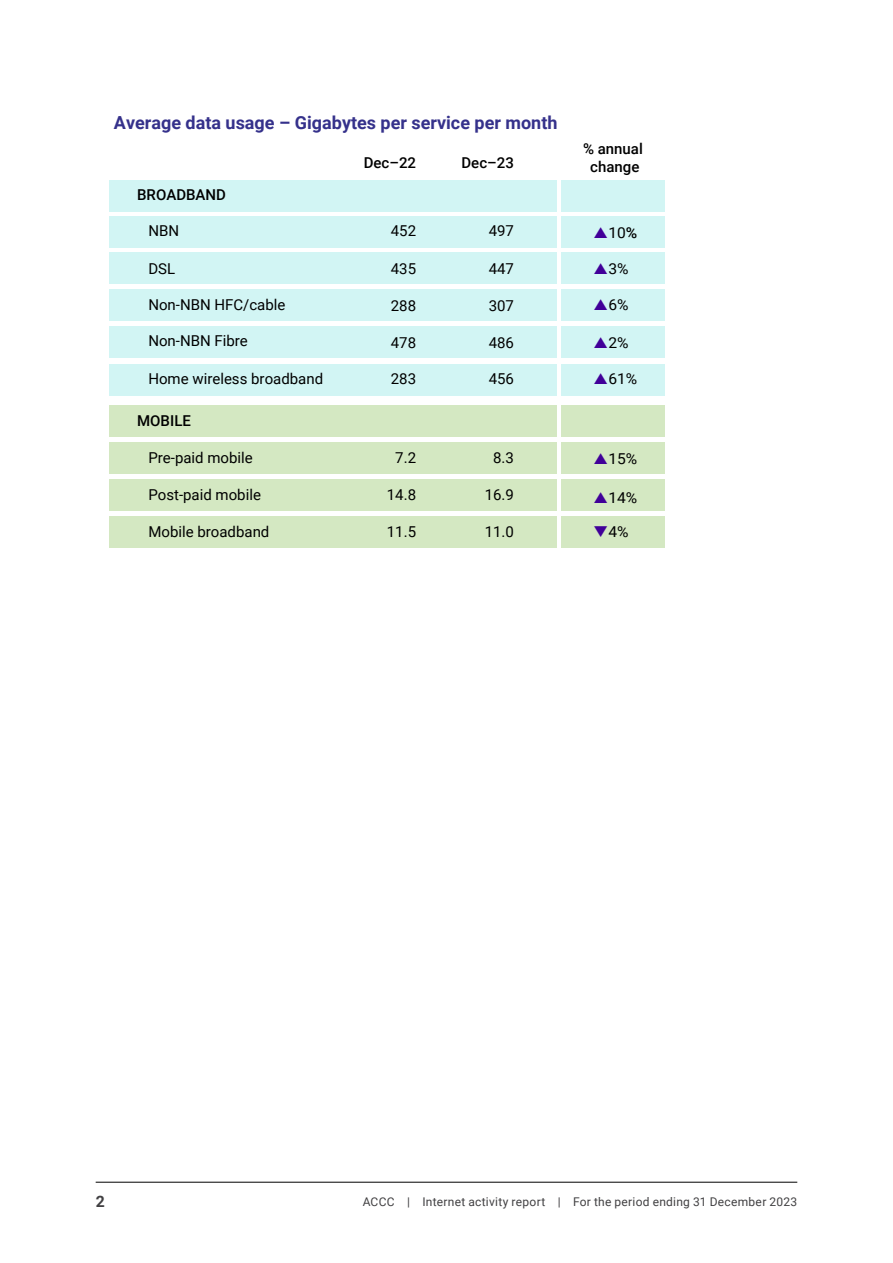
<style>
.page{position:relative;width:893px;height:1263px;background:#fff}
.page>*{position:absolute;margin:0;border:0;box-sizing:border-box;transform-origin:0 0}
.t1{font:700 18px "Roboto";color:#35318b}
.t2{font:700 15.75px "Roboto";color:#414042}
.t3{font:15px "Roboto";color:#000}
.t4{font:500 15px/18px "Roboto";color:#000;text-align:center}
.t5{font:15px "Roboto";color:#000;scale:1.04 1}
.t6{font:12px "Roboto";letter-spacing:.025em;color:#414042}
.s1{font-weight:500}
.s2{color:#410099}
</style>
<div class="page">
<hr style="left:96px;top:1182px;width:701px;height:1px;background:#000">
<div style="left:561px;top:516px;width:103px;height:32px;background:#d4e8c2"></div>
<div style="left:561px;top:479px;width:103px;height:32px;background:#d4e8c2"></div>
<div style="left:561px;top:443px;width:103px;height:31px;background:#d4e8c2"></div>
<div style="left:561px;top:364px;width:103px;height:32px;background:#d2f5f4"></div>
<div style="left:561px;top:326px;width:103px;height:32px;background:#d2f5f4"></div>
<div style="left:561px;top:289px;width:103px;height:32px;background:#d2f5f4"></div>
<div style="left:561px;top:252px;width:103px;height:32px;background:#d2f5f4"></div>
<div style="left:561px;top:216px;width:103px;height:32px;background:#d2f5f4"></div>
<div style="left:109px;top:516px;width:447px;height:32px;background:#d4e8c2"></div>
<div style="left:109px;top:479px;width:447px;height:32px;background:#d4e8c2"></div>
<div style="left:109px;top:443px;width:447px;height:31px;background:#d4e8c2"></div>
<div style="left:109px;top:364px;width:447px;height:32px;background:#d2f5f4"></div>
<div style="left:109px;top:326px;width:447px;height:32px;background:#d2f5f4"></div>
<div style="left:109px;top:289px;width:447px;height:32px;background:#d2f5f4"></div>
<div style="left:109px;top:252px;width:447px;height:32px;background:#d2f5f4"></div>
<div style="left:109px;top:216px;width:447px;height:32px;background:#d2f5f4"></div>
<div style="left:561px;top:180px;width:103px;height:32px;background:#d2f5f4"></div>
<div style="left:109px;top:180px;width:447px;height:32px;background:#d2f5f4"></div>
<div style="left:561px;top:405px;width:103px;height:32px;background:#d4e8c2"></div>
<div style="left:109px;top:405px;width:447px;height:32px;background:#d4e8c2"></div>
<p class="t1" style="left:114px;top:110px;width:445px">Average data usage – Gigabytes per service per month</p>
<p class="t4" style="left:137px;top:185px;width:90px">BROADBAND</p>
<p class="t3" style="left:148px;top:221px;width:32px">NBN</p>
<p class="t3" style="left:148px;top:258px;width:28px">DSL</p>
<p class="t3" style="left:148px;top:294px;width:139px">Non-NBN HFC/cable</p>
<p class="t3" style="left:148px;top:330px;width:101px">Non-NBN Fibre</p>
<p class="t3" style="left:148px;top:368px;width:176px">Home wireless broadband</p>
<p class="t4" style="left:137px;top:411px;width:55px">MOBILE</p>
<p class="t3" style="left:148px;top:447px;width:106px">Pre-paid mobile</p>
<p class="t3" style="left:148px;top:484px;width:114px">Post-paid mobile</p>
<p class="t3" style="left:148px;top:521px;width:122px">Mobile broadband</p>
<p class="t4" style="left:364px;top:153px;width:54px">Dec–22</p>
<p class="t4" style="left:461px;top:153px;width:54px">Dec–23</p>
<p class="t3" style="left:391px;top:221px;width:27px">452</p>
<p class="t3" style="left:489px;top:221px;width:27px">497</p>
<p class="t3" style="left:391px;top:258px;width:27px">435</p>
<p class="t3" style="left:489px;top:258px;width:27px">447</p>
<p class="t3" style="left:391px;top:295px;width:27px">288</p>
<p class="t3" style="left:489px;top:295px;width:27px">307</p>
<p class="t3" style="left:391px;top:332px;width:27px">478</p>
<p class="t3" style="left:489px;top:332px;width:27px">486</p>
<p class="t3" style="left:391px;top:368px;width:27px">283</p>
<p class="t3" style="left:489px;top:368px;width:27px">456</p>
<p class="t3" style="left:395px;top:447px;width:22px">7.2</p>
<p class="t3" style="left:493px;top:447px;width:22px">8.3</p>
<p class="t3" style="left:387px;top:484px;width:31px">14.8</p>
<p class="t3" style="left:485px;top:484px;width:31px">16.9</p>
<p class="t3" style="left:387px;top:521px;width:31px">11.5</p>
<p class="t3" style="left:485px;top:521px;width:31px">11.0</p>
<p class="t4" style="left:583px;top:140px;width:61px">% annual change</p>
<p class="t5" style="left:608px;top:222px;width:29px">10<span class="s1">%</span></p>
<p class="t5" style="left:608px;top:258px;width:21px">3%</p>
<p class="t5" style="left:608px;top:294px;width:21px">6%</p>
<p class="t5" style="left:608px;top:332px;width:21px">2%</p>
<p class="t5" style="left:608px;top:368px;width:29px">61%</p>
<p class="t5" style="left:608px;top:448px;width:29px">15%</p>
<p class="t5" style="left:608px;top:487px;width:29px">14%</p>
<p class="t5" style="left:593px;top:521px;width:36px"><span class="s2">❑</span>4%</p>
<p class="t2" style="left:96px;top:1190px;width:11px">2</p>
<p class="t6" style="left:363px;top:1193px;width:436px">ACCC | Internet activity report | For the period ending 31 December 2023</p>
</div>
